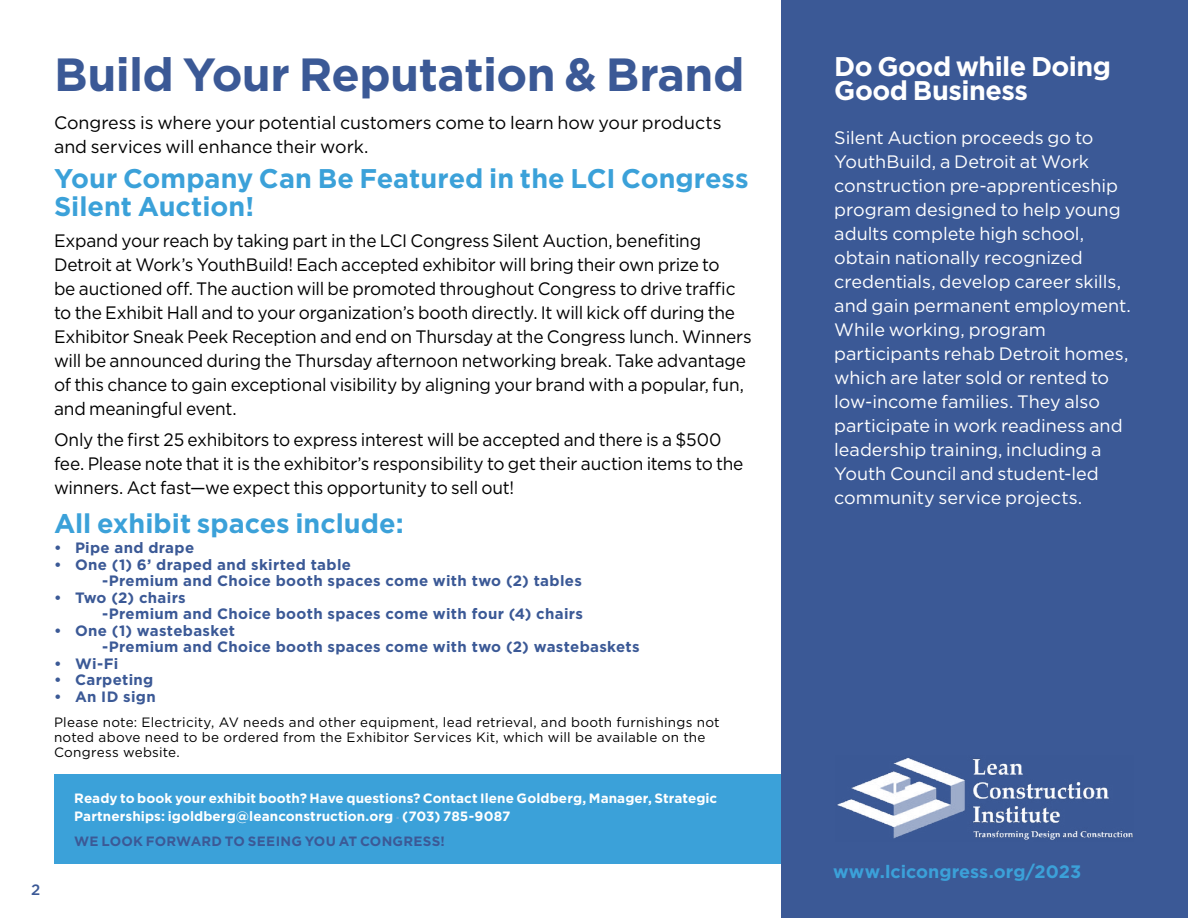
<style>
.page{position:relative;width:1188px;height:918px;background:#fff}
.page>*{position:absolute;margin:0;border:0;box-sizing:border-box;transform-origin:0 0}
.t1{font:700 46.5px "Gotham";letter-spacing:-.01em;color:#3b5996}
.t2{font:700 27px/28.5px "Gotham";color:#3ba1d9}
.t3{font:700 27px/24px "Gotham";letter-spacing:-.02em;color:#fff}
.t4{font:18px/24px "Gotham";letter-spacing:-.015em;color:#000;scale:.96 1}
.t5{font:18px/24px "Gotham";letter-spacing:-.005em;color:#fff}
.t6{font:18px/24px "Gotham";letter-spacing:-.015em;color:#000}
.t7{font:700 18px "Gotham";color:#3ba1d9}
.t8{font:700 15px/16.5px "Gotham";letter-spacing:.02em;color:#3b5996}
.t9{font:500 15px "Gotham";color:#3b5996}
.t10{font:13.5px/15px "Gotham";letter-spacing:.02em;color:#000}
.t11{font:700 13.5px/18px "Gotham";letter-spacing:.005em;color:#fff}
.t12{font:700 13.5px "Gotham";letter-spacing:.02em;color:#3b5996}
</style>
<div class="page">
<div style="left:54px;top:775px;width:729px;height:89px;background:#3ba1d9"></div>
<div style="left:781px;top:1px;width:406px;height:917px;background:#3b5996"></div>
<img style="left:837px;top:758px;width:296px;height:82px">
<h1 class="t1" style="left:54px;top:44px;width:692px">Build Your Reputation &amp; Brand</h1>
<p class="t6" style="left:54px;top:110px;width:669px">Congress is where your potential customers come to learn how your products and services will enhance their work.</p>
<h2 class="t2" style="left:54px;top:164px;width:696px">Your Company Can Be Featured in the LCI Congress<br>Silent Auction!</h2>
<p class="t4" style="left:54px;top:228px;width:728px">Expand your reach by taking part in the LCI Congress Silent Auction, benefiting Detroit at Work’s YouthBuild! Each accepted exhibitor will bring their own prize to<br>be auctioned off. The auction will be promoted throughout Congress to drive traffic to the Exhibit Hall and to your organization’s booth directly. It will kick off during the Exhibitor Sneak Peek Reception and end on Thursday at the Congress lunch. Winners will be announced during the Thursday afternoon networking break. Take advantage of this chance to gain exceptional visibility by aligning your brand with a popular, fun, and meaningful event.</p>
<p class="t4" style="left:54px;top:427px;width:720px">Only the first 25 exhibitors to express interest will be accepted and there is a $500 fee. Please note that it is the exhibitor’s responsibility to get their auction items to the winners. Act fast—we expect this opportunity to sell out!</p>
<h2 class="t2" style="left:54px;top:509px;width:351px">All exhibit spaces include:</h2>
<p class="t8" style="left:54px;top:540px;width:142px">• Pipe and drape</p>
<p class="t8" style="left:102px;top:556px;width:481px;text-indent:-48px">• One (1) 6’ draped and skirted table<br>-Premium and Choice booth spaces come with two (2) tables</p>
<p class="t8" style="left:102px;top:589px;width:482px;text-indent:-48px">• Two (2) chairs<br>-Premium and Choice booth spaces come with four (4) chairs</p>
<p class="t8" style="left:102px;top:622px;width:539px;text-indent:-48px">• One (1) wastebasket<br>-Premium and Choice booth spaces come with two (2) wastebaskets</p>
<p class="t8" style="left:54px;top:655px;width:66px">• Wi-Fi</p>
<p class="t8" style="left:54px;top:672px;width:101px">• Carpeting</p>
<p class="t8" style="left:54px;top:688px;width:103px">• An ID sign</p>
<p class="t10" style="left:54px;top:714px;width:667px">Please note: Electricity, AV needs and other equipment, lead retrieval, and booth furnishings not noted above need to be ordered from the Exhibitor Services Kit, which will be available on the<br>Congress website.</p>
<p class="t11" style="left:74px;top:789px;width:645px">Ready to book your exhibit booth? Have questions? Contact Ilene Goldberg, Manager, Strategic<br>Partnerships: igoldberg@leanconstruction.org <sup>.</sup> (703) 785-9087</p>
<p class="t12" style="left:74px;top:832px;width:372px">WE LOOK FORWARD TO SEEING YOU AT CONGRESS!</p>
<p class="t9" style="left:31px;top:880px;width:11px">2</p>
<h2 class="t3" style="left:834px;top:54px;width:278px">Do Good while Doing<br>Good Business</h2>
<p class="t5" style="left:834px;top:125px;width:298px">Silent Auction proceeds go to<br>YouthBuild, a Detroit at Work construction pre-apprenticeship program designed to help young adults complete high school, obtain nationally recognized credentials, develop career skills, and gain permanent employment.<br>While working, program participants rehab Detroit homes, which are later sold or rented to low-income families. They also participate in work readiness and leadership training, including a<br>Youth Council and student-led community service projects.</p>
<p class="t7" style="left:833px;top:860px;width:250px">www.lcicongress.org/2023</p>
</div>
